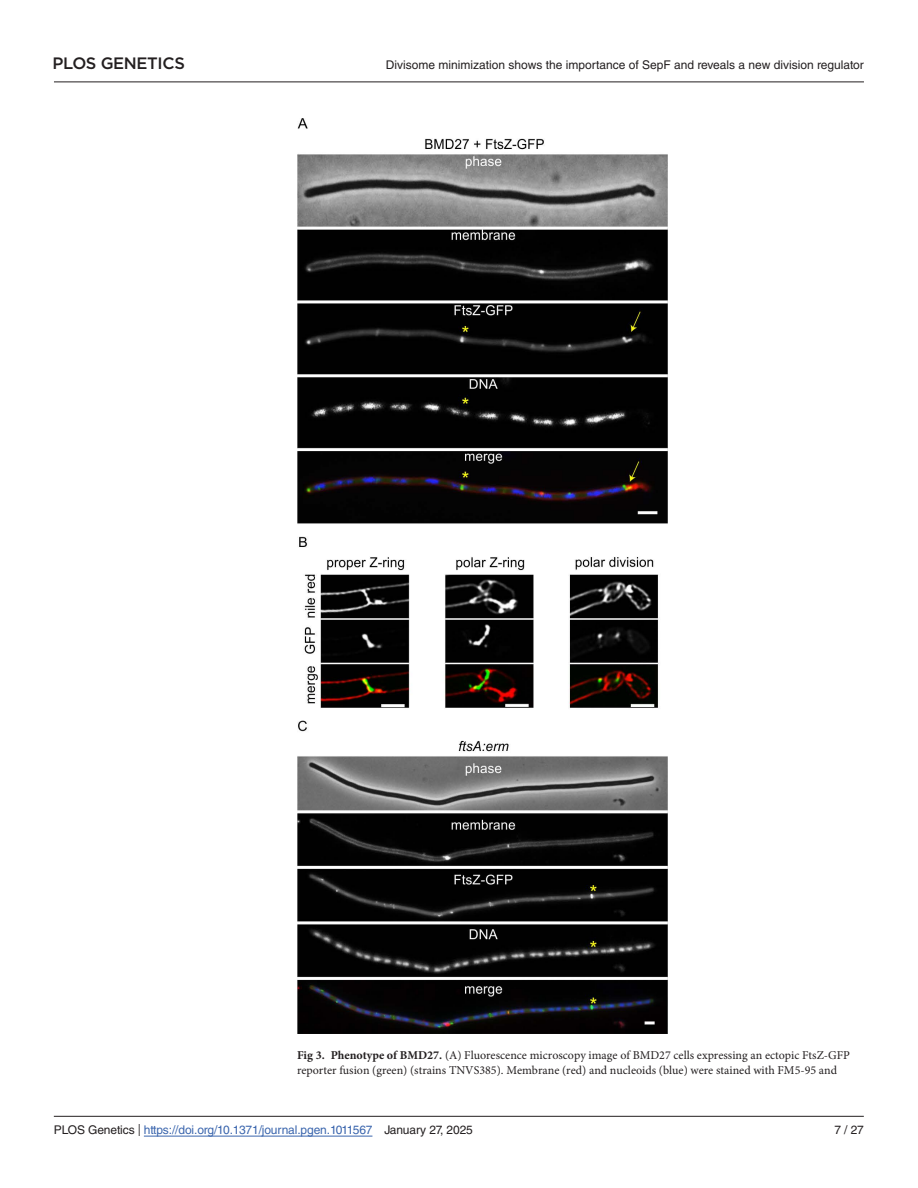
<style>
.page{position:relative;width:918px;height:1188px;background:#fff}
.page>*{position:absolute;margin:0;border:0;box-sizing:border-box;transform-origin:0 0}
.t1{font:500 16.5px "Gotham";letter-spacing:-.02em;color:#231f20}
.FigCapt{font:12px/15px "Minion Pro";color:#231f20}
.t2{font:12px "Helvetica LT Std";color:#231f20}
.t3{font:12px "Helvetica LT Std";letter-spacing:-.01em;color:#3a65ad}
.s1{font-weight:700}
.s2{color:#231f20}
.s3{font-family:"Minion Pro";color:#231f20}
</style>
<div class="page">
<hr style="left:54px;top:1116px;width:810px;height:1px;background:#231f20">
<hr style="left:144px;top:1136px;width:228px;height:1px;background:#3a65ad">
<hr style="left:54px;top:82px;width:810px;height:1px;background:#231f20">
<img style="left:297px;top:119px;width:370px;height:915px">
<h1 class="t1" style="left:52px;top:54px;width:132px">PLOS GENETICS</h1>
<p class="t2" style="left:386px;top:58px;width:480px">Divisome minimization shows the importance of SepF and reveals a new division regulator</p>
<p class="FigCapt" style="left:297px;top:1048px;width:554px"><span class="s1">Fig 3. Phenotype of BMD27.</span> (A) Fluorescence microscopy image of BMD27 cells expressing an ectopic FtsZ-GFP reporter fusion (green) (strains TNVS385). Membrane (red) and nucleoids (blue) were stained with FM5-95 and</p>
<p class="t3" style="left:54px;top:1123px;width:421px"><span class="s2">PLOS Genetics</span> <span class="s3">|</span> https://doi.org/10.1371/journal.pgen.1011567 <span class="s2">January 27, 2025</span></p>
<p class="t2" style="left:835px;top:1123px;width:31px">7 / 27</p>
</div>
